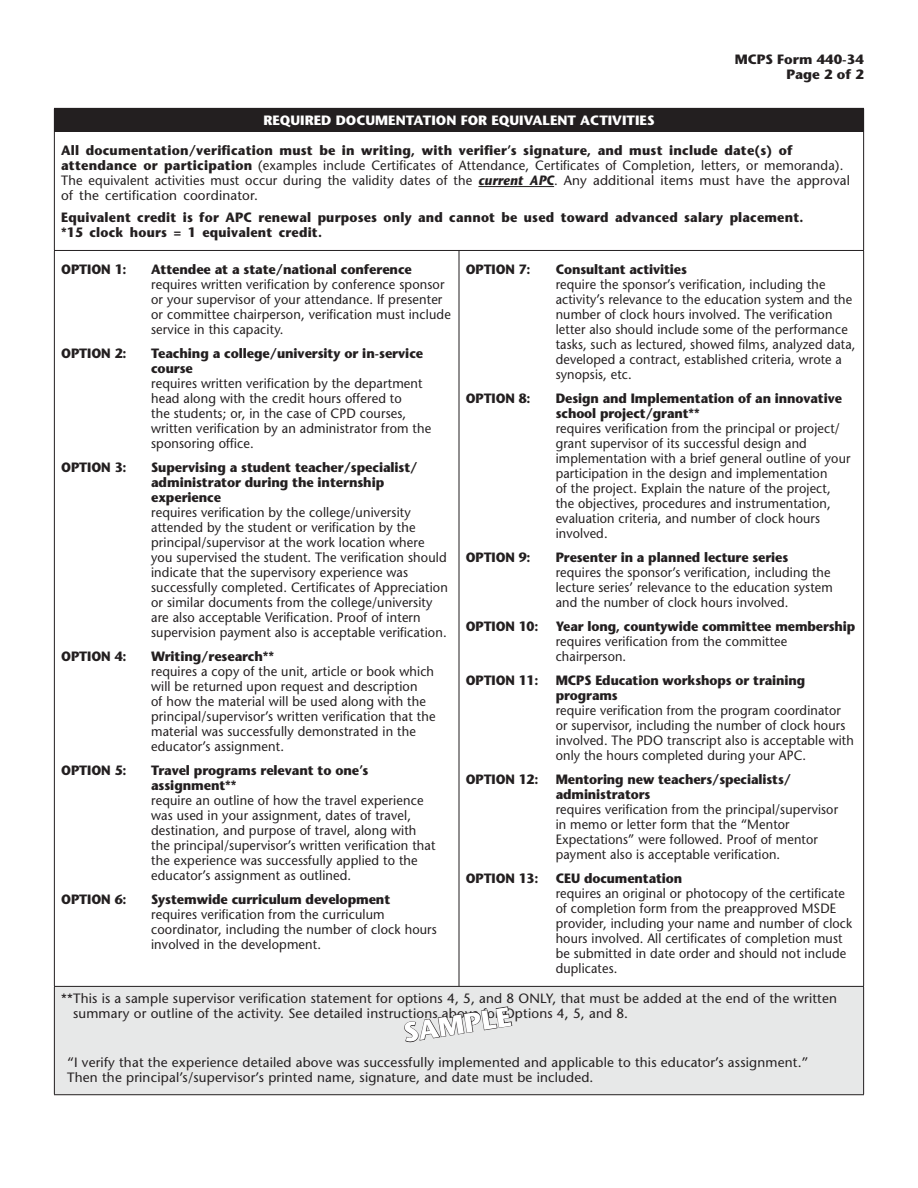
<style>
.page{position:relative;width:918px;height:1188px;background:#fff}
.page>*{position:absolute;margin:0;border:0;box-sizing:border-box;transform-origin:0 0}
.t1{font:700 27px "Stone Sans Std";color:#fff}
.t2{font:500 13.5px/15px "Stone Sans Std";letter-spacing:.01em;color:#231f20;scale:.95 1}
.t3{font:500 13.5px/15px "Stone Sans Std";letter-spacing:.01em;color:#231f20;scale:.94 1}
.t4{font:500 13.5px/15px "Stone Sans Std";letter-spacing:.01em;color:#231f20}
.t5{font:700 13.5px/15px "Stone Sans Std";letter-spacing:-.005em;color:#231f20;scale:.94 1}
.t6{font:700 13.5px/15px "Stone Sans Std";letter-spacing:-.005em;color:#231f20;scale:.95 1}
.t7{font:700 13.5px/15px "Stone Sans Std";letter-spacing:.015em;color:#231f20;scale:.94 1}
.t8{font:700 13.5px "Stone Sans Std";color:#fff}
.t9{font:700 13.5px/15px "Stone Sans Std";letter-spacing:-.005em;color:#231f20;text-align:right}
.s1{font-weight:700}
.s2{font-weight:700;font-style:italic}
</style>
<div class="page">
<div style="left:54px;top:108px;width:810px;height:24px;background:#231f20"></div>
<div style="left:54px;top:986px;width:810px;height:109px;background:#e7e8e8"></div>
<hr style="left:863px;top:132px;width:1px;height:118px;background:#231f20">
<hr style="left:54px;top:250px;width:405px;height:1px;background:#231f20">
<hr style="left:459px;top:250px;width:405px;height:1px;background:#231f20">
<hr style="left:459px;top:251px;width:1px;height:735px;background:#231f20">
<hr style="left:54px;top:986px;width:405px;height:1px;background:#231f20">
<hr style="left:54px;top:987px;width:1px;height:107px;background:#231f20">
<hr style="left:459px;top:986px;width:405px;height:1px;background:#231f20">
<hr style="left:863px;top:987px;width:1px;height:107px;background:#231f20">
<hr style="left:54px;top:1094px;width:405px;height:1px;background:#231f20">
<hr style="left:459px;top:1094px;width:405px;height:1px;background:#231f20">
<hr style="left:54px;top:251px;width:1px;height:735px;background:#231f20">
<hr style="left:863px;top:251px;width:1px;height:735px;background:#231f20">
<hr style="left:54px;top:132px;width:1px;height:118px;background:#231f20">
<hr style="left:478px;top:186px;width:76px;height:1px;background:#231f20">
<svg style="left:404px;top:1006px;width:108px;height:37px"></svg>
<p class="t9" style="left:735px;top:52px;width:131px">MCPS Form 440-34<br>Page 2 of 2</p>
<p class="t8" style="left:263px;top:112px;width:393px">REQUIRED DOCUMENTATION FOR EQUIVALENT ACTIVITIES</p>
<p class="t2" style="left:61px;top:143px;width:832px"><span class="s1">All documentation/verification must be in writing, with verifier’s signature, and must include date(s) of attendance or participation</span> (examples include Certificates of Attendance, Certificates of Completion, letters, or memoranda).<br>The equivalent activities must occur during the validity dates of the <span class="s2">current APC</span>. Any additional items must have the approval of the certification coordinator.</p>
<p class="t7" style="left:61px;top:210px;width:791px">Equivalent credit is for APC renewal purposes only and cannot be used toward advanced salary placement. *15 clock hours = 1 equivalent credit.</p>
<p class="t6" style="left:61px;top:262px;width:71px">OPTION 1:</p>
<p class="t6" style="left:151px;top:262px;width:276px">Attendee at a state/national conference</p>
<p class="t2" style="left:151px;top:277px;width:317px">requires written verification by conference sponsor or your supervisor of your attendance. If presenter or committee chairperson, verification must include service in this capacity.</p>
<p class="t6" style="left:61px;top:346px;width:71px">OPTION 2:</p>
<p class="t6" style="left:151px;top:346px;width:288px">Teaching a college/university or in‑service course</p>
<p class="t2" style="left:151px;top:376px;width:296px">requires written verification by the department head along with the credit hours offered to<br>the students; or, in the case of CPD courses, written verification by an administrator from the sponsoring office.</p>
<p class="t6" style="left:61px;top:460px;width:71px">OPTION 3:</p>
<p class="t6" style="left:151px;top:460px;width:282px">Supervising a student teacher/specialist/ administrator during the internship experience</p>
<p class="t2" style="left:151px;top:505px;width:314px">requires verification by the college/university attended by the student or verification by the principal/supervisor at the work location where you supervised the student. The verification should indicate that the supervisory experience was successfully completed. Certificates of Appreciation or similar documents from the college/university are also acceptable Verification. Proof of intern supervision payment also is acceptable verification.</p>
<p class="t6" style="left:61px;top:649px;width:71px">OPTION 4:</p>
<p class="t6" style="left:151px;top:649px;width:131px">Writing/research**</p>
<p class="t2" style="left:151px;top:664px;width:301px">requires a copy of the unit, article or book which will be returned upon request and description<br>of how the material will be used along with the principal/supervisor’s written verification that the material was successfully demonstrated in the educator’s assignment.</p>
<p class="t6" style="left:61px;top:763px;width:71px">OPTION 5:</p>
<p class="t6" style="left:151px;top:763px;width:230px">Travel programs relevant to one’s assignment**</p>
<p class="t2" style="left:151px;top:793px;width:301px">require an outline of how the travel experience was used in your assignment, dates of travel, destination, and purpose of travel, along with the principal/supervisor’s written verification that the experience was successfully applied to the educator’s assignment as outlined.</p>
<p class="t6" style="left:61px;top:892px;width:71px">OPTION 6:</p>
<p class="t6" style="left:151px;top:892px;width:253px">Systemwide curriculum development</p>
<p class="t2" style="left:151px;top:907px;width:302px">requires verification from the curriculum coordinator, including the number of clock hours involved in the development.</p>
<p class="t5" style="left:466px;top:262px;width:71px">OPTION 7:</p>
<p class="t5" style="left:556px;top:262px;width:141px">Consultant activities</p>
<p class="t3" style="left:556px;top:277px;width:320px">require the sponsor’s verification, including the activity’s relevance to the education system and the number of clock hours involved. The verification letter also should include some of the performance tasks, such as lectured, showed films, analyzed data, developed a contract, established criteria, wrote a synopsis, etc.</p>
<p class="t5" style="left:466px;top:391px;width:71px">OPTION 8:</p>
<p class="t5" style="left:556px;top:391px;width:306px">Design and Implementation of an innovative school project/grant**</p>
<p class="t3" style="left:556px;top:421px;width:315px">requires verification from the principal or project/ grant supervisor of its successful design and implementation with a brief general outline of your participation in the design and implementation<br>of the project. Explain the nature of the project, the objectives, procedures and instrumentation, evaluation criteria, and number of clock hours involved.</p>
<p class="t5" style="left:466px;top:550px;width:71px">OPTION 9:</p>
<p class="t5" style="left:556px;top:550px;width:249px">Presenter in a planned lecture series</p>
<p class="t3" style="left:556px;top:565px;width:296px">requires the sponsor’s verification, including the lecture series’ relevance to the education system and the number of clock hours involved.</p>
<p class="t5" style="left:466px;top:619px;width:79px">OPTION 10:</p>
<p class="t5" style="left:556px;top:619px;width:320px">Year long, countywide committee membership</p>
<p class="t3" style="left:556px;top:634px;width:248px">requires verification from the committee chairperson.</p>
<p class="t5" style="left:466px;top:673px;width:79px">OPTION 11:</p>
<p class="t5" style="left:556px;top:673px;width:267px">MCPS Education workshops or training programs</p>
<p class="t3" style="left:556px;top:703px;width:319px">require verification from the program coordinator or supervisor, including the number of clock hours involved. The PDO transcript also is acceptable with only the hours completed during your APC.</p>
<p class="t5" style="left:466px;top:772px;width:79px">OPTION 12:</p>
<p class="t5" style="left:556px;top:772px;width:252px">Mentoring new teachers/specialists/ administrators</p>
<p class="t3" style="left:556px;top:802px;width:302px">requires verification from the principal/supervisor in memo or letter form that the “Mentor Expectations” were followed. Proof of mentor payment also is acceptable verification.</p>
<p class="t5" style="left:466px;top:871px;width:79px">OPTION 13:</p>
<p class="t5" style="left:556px;top:871px;width:136px">CEU documentation</p>
<p class="t3" style="left:556px;top:886px;width:317px">requires an original or photocopy of the certificate of completion form from the preapproved MSDE provider, including your name and number of clock hours involved. All certificates of completion must be submitted in date order and should not include duplicates.</p>
<p class="t4" style="left:73px;top:991px;width:766px;text-indent:-12px">**This is a sample supervisor verification statement for options 4, 5, and 8 ONLY, that must be added at the end of the written summary or outline of the activity. See detailed instructions above for Options 4, 5, and 8.</p>
<p class="t4" style="left:67px;top:1055px;width:743px">“I verify that the experience detailed above was successfully implemented and applicable to this educator’s assignment.”<br>Then the principal’s/supervisor’s printed name, signature, and date must be included.</p>
<h1 class="t1" style="left:401px;top:1017px;width:110px;rotate:-9deg">SAMPLE</h1>
</div>
